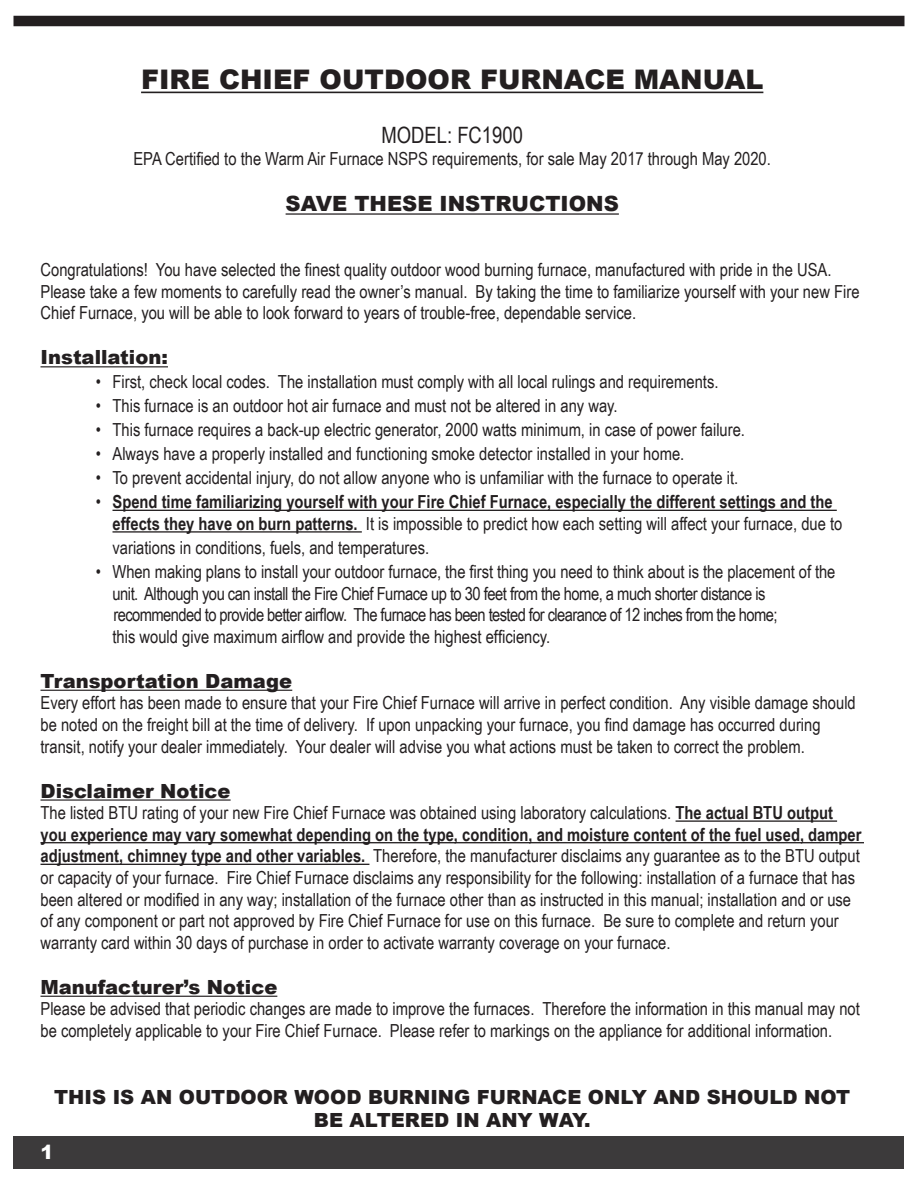
<style>
.page{position:relative;width:918px;height:1188px;background:#fff}
.page>*{position:absolute;margin:0;border:0;box-sizing:border-box;transform-origin:0 0}
.t1{font:900 27px "Arial";color:#231f20}
.t2{font:22.5px "Arial Narrow";color:#231f20}
.t3{font:900 21px "Arial";color:#231f20}
.t4{font:900 19.5px/23.4px "Arial";color:#231f20;text-align:center}
.t5{font:900 19.5px "Arial";color:#fff}
.t6{font:18px/21.6px "Arial Narrow";color:#231f20}
.t7{font:18px/21.6px "Arial Narrow";letter-spacing:-.03em;color:#231f20}
.t8{font:700 18px/21.6px "Arial Narrow";color:#231f20}
.s1{font-weight:400}
.s2{font-weight:700}
</style>
<div class="page">
<div style="left:14px;top:1136px;width:890px;height:33px;background:#3c3a3b"></div>
<hr style="left:141px;top:92px;width:622px;height:1px;background:#231f20">
<hr style="left:286px;top:213px;width:333px;height:2px;background:#231f20">
<hr style="left:40px;top:366px;width:128px;height:1px;background:#231f20">
<hr style="left:112px;top:510px;width:725px;height:1px;background:#231f20">
<hr style="left:112px;top:531px;width:250px;height:2px;background:#231f20">
<hr style="left:40px;top:690px;width:252px;height:1px;background:#231f20">
<hr style="left:40px;top:799px;width:191px;height:2px;background:#231f20">
<hr style="left:676px;top:820px;width:161px;height:2px;background:#231f20">
<hr style="left:40px;top:842px;width:824px;height:1px;background:#231f20">
<hr style="left:40px;top:864px;width:329px;height:1px;background:#231f20">
<hr style="left:40px;top:996px;width:237px;height:1px;background:#231f20">
<div style="left:14px;top:16px;width:890px;height:10px;background:#231f20"></div>
<p class="t1" style="left:141px;top:60px;width:624px">FIRE CHIEF OUTDOOR FURNACE MANUAL</p>
<p class="t2" style="left:381px;top:119px;width:143px">MODEL: FC1900</p>
<p class="t6" style="left:133px;top:147px;width:639px">EPA Certified to the Warm Air Furnace NSPS requirements, for sale May 2017 through May 2020.</p>
<p class="t3" style="left:286px;top:189px;width:335px">SAVE THESE INSTRUCTIONS</p>
<p class="t6" style="left:40px;top:258px;width:821px">Congratulations! You have selected the finest quality outdoor wood burning furnace, manufactured with pride in the USA.<br>Please take a few moments to carefully read the owner’s manual. By taking the time to familiarize yourself with your new Fire<br>Chief Furnace, you will be able to look forward to years of trouble-free, dependable service.</p>
<p class="t4" style="left:40px;top:345px;width:129px">Installation:</p>
<p class="t6" style="left:96px;top:371px;width:624px">• First, check local codes. The installation must comply with all local rulings and requirements.</p>
<p class="t6" style="left:96px;top:395px;width:523px">• This furnace is an outdoor hot air furnace and must not be altered in any way.</p>
<p class="t6" style="left:96px;top:419px;width:651px">• This furnace requires a back-up electric generator, 2000 watts minimum, in case of power failure.</p>
<p class="t6" style="left:96px;top:443px;width:590px">• Always have a properly installed and functioning smoke detector installed in your home.</p>
<p class="t6" style="left:96px;top:467px;width:644px">• To prevent accidental injury, do not allow anyone who is unfamiliar with the furnace to operate it.</p>
<p class="t8" style="left:112px;top:490px;width:731px;text-indent:-17px"><span class="s1">•</span> Spend time familiarizing yourself with your Fire Chief Furnace, especially the different settings and the effects they have on burn patterns. <span class="s1">It is impossible to predict how each setting will affect your furnace, due to</span></p>
<p class="t6" style="left:112px;top:536px;width:318px">variations in conditions, fuels, and temperatures.</p>
<p class="t7" style="left:112px;top:560px;width:725px;text-indent:-17px">• When making plans to install your outdoor furnace, the first thing you need to think about is the placement of the unit. Although you can install the Fire Chief Furnace up to 30 feet from the home, a much shorter distance is recommended to provide better airflow. The furnace has been tested for clearance of 12 inches from the home;<br>this would give maximum airflow and provide the highest efficiency.</p>
<p class="t4" style="left:40px;top:669px;width:253px">Transportation Damage</p>
<p class="t6" style="left:40px;top:692px;width:817px">Every effort has been made to ensure that your Fire Chief Furnace will arrive in perfect condition. Any visible damage should be noted on the freight bill at the time of delivery. If upon unpacking your furnace, you find damage has occurred during transit, notify your dealer immediately. Your dealer will advise you what actions must be taken to correct the problem.</p>
<p class="t4" style="left:40px;top:778px;width:192px">Disclaimer Notice</p>
<p class="t6" style="left:40px;top:801px;width:823px">The listed BTU rating of your new Fire Chief Furnace was obtained using laboratory calculations. <span class="s2">The actual BTU output you experience may vary somewhat depending on the type, condition, and moisture content of the fuel used, damper adjustment, chimney type and other variables.</span> Therefore, the manufacturer disclaims any guarantee as to the BTU output or capacity of your furnace. Fire Chief Furnace disclaims any responsibility for the following: installation of a furnace that has been altered or modified in any way; installation of the furnace other than as instructed in this manual; installation and or use of any component or part not approved by Fire Chief Furnace for use on this furnace. Be sure to complete and return your warranty card within 30 days of purchase in order to activate warranty coverage on your furnace.</p>
<p class="t4" style="left:40px;top:975px;width:238px">Manufacturer’s Notice</p>
<p class="t6" style="left:40px;top:998px;width:821px">Please be advised that periodic changes are made to improve the furnaces. Therefore the information in this manual may not be completely applicable to your Fire Chief Furnace. Please refer to markings on the appliance for additional information.</p>
<p class="t4" style="left:54px;top:1084px;width:798px">THIS IS AN OUTDOOR WOOD BURNING FURNACE ONLY AND SHOULD NOT<br>BE ALTERED IN ANY WAY.</p>
<p class="t5" style="left:40px;top:1138px;width:15px">1</p>
</div>
